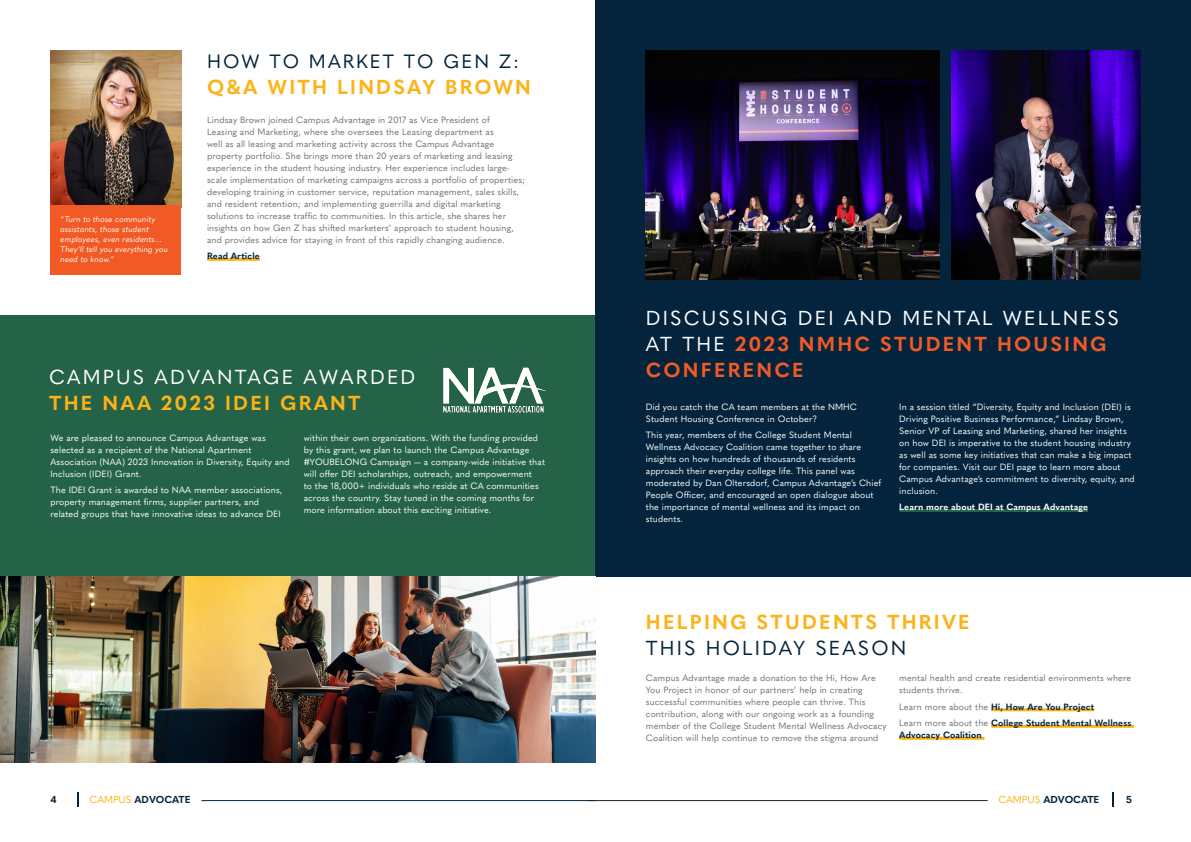
<style>
.page{position:relative;width:1191px;height:842px;background:#fff}
.page>*{position:absolute;margin:0;border:0;box-sizing:border-box;transform-origin:0 0}
.t1{font:20px/26px "Quasimoda";letter-spacing:.11em;color:#fff}
.t2{font:700 20px/26px "Quasimoda";letter-spacing:.11em;color:#fbb317}
.t3{font:19px "Quasimoda";letter-spacing:.11em;color:#03243c}
.t4{font:700 10px "Quasimoda";letter-spacing:-.01em;color:#03243c}
.Body{font:9px/12px "Quasimoda";letter-spacing:.01em;color:#fff}
.Body-2{font:9px/12px "Quasimoda";letter-spacing:.01em;color:#6d6f72}
.Body-3{font:700 9px/12px "Quasimoda";letter-spacing:.01em;color:#03243c}
.Body-4{font:700 9px "Quasimoda";letter-spacing:.01em;color:#fff}
.Body-5{font:italic 8px/10px "Quasimoda";letter-spacing:.01em;color:#fff}
.s1{font-weight:700;color:#fbb317}
.s2{font-weight:700;color:#f15a25}
.s3{font-weight:400;color:#03243c}
.s4{font-weight:400;color:#6d6f72}
.s5{font-weight:400;color:#fbb317}
</style>
<div class="page">
<img style="left:50px;top:50px;width:131px;height:155px">
<svg style="left:77px;top:792px;width:2px;height:14px"></svg>
<svg style="left:1112px;top:792px;width:2px;height:14px"></svg>
<hr style="left:201px;top:800px;width:394px;height:1px;background:#03243c">
<hr style="left:588px;top:800px;width:399px;height:1px;background:#231f20">
<hr style="left:207px;top:258px;width:53px;height:3px;background:#fbb317">
<div style="left:50px;top:205px;width:131px;height:70px;background:#f15a25"></div>
<div style="left:0;top:315px;width:595px;height:261px;background:#246347"></div>
<img style="left:443px;top:367px;width:102px;height:46px">
<hr style="left:991px;top:708px;width:103px;height:3px;background:#fbb317">
<hr style="left:991px;top:725px;width:143px;height:3px;background:#fbb317">
<hr style="left:899px;top:737px;width:85px;height:3px;background:#fbb317">
<div style="left:595px;top:0;width:596px;height:576px;background:#03243c"></div>
<hr style="left:899px;top:509px;width:189px;height:3px;background:#246347">
<img style="left:0;top:576px;width:595px;height:187px">
<img style="left:646px;top:50px;width:293px;height:229px">
<img style="left:951px;top:50px;width:189px;height:229px">
<p class="Body-5" style="left:61px;top:214px;width:109px">“Turn to those community assistants, those student employees, even residents…<br>They’ll tell you everything you need to know.”</p>
<p class="t3" style="left:207px;top:47px;width:314px">HOW TO MARKET TO GEN Z:</p>
<p class="t2" style="left:207px;top:73px;width:325px">Q&amp;A WITH LINDSAY BROWN</p>
<p class="Body-2" style="left:207px;top:113px;width:320px">Lindsay Brown joined Campus Advantage in 2017 as Vice President of<br>Leasing and Marketing, where she oversees the Leasing department as<br>well as all leasing and marketing activity across the Campus Advantage property portfolio. She brings more than 20 years of marketing and leasing experience in the student housing industry. Her experience includes large&shy;scale implementation of marketing campaigns across a portfolio of properties; developing training in customer service, reputation management, sales skills, and resident retention; and implementing guerrilla and digital marketing solutions to increase traffic to communities. In this article, she shares her insights on how Gen Z has shifted marketers’ approach to student housing, and provides advice for staying in front of this rapidly changing audience.</p>
<p class="Body-3" style="left:207px;top:249px;width:54px">Read Article</p>
<p class="t1" style="left:49px;top:362px;width:368px">CAMPUS ADVANTAGE AWARDED<br><span class="s1">THE NAA 2023 IDEI GRANT</span></p>
<p class="Body" style="left:50px;top:431px;width:241px">We are pleased to announce Campus Advantage was selected as a recipient of the National Apartment Association (NAA) 2023 Innovation in Diversity, Equity and Inclusion (IDEI) Grant.</p>
<p class="Body" style="left:50px;top:483px;width:233px">The IDEI Grant is awarded to NAA member associations, property management firms, supplier partners, and related groups that have innovative ideas to advance DEI</p>
<p class="Body" style="left:304px;top:431px;width:243px">within their own organizations. With the funding provided by this grant, we plan to launch the Campus Advantage #YOUBELONG Campaign — a company-wide initiative that will offer DEI scholarships, outreach, and empowerment<br>to the 18,000+ individuals who reside at CA communities across the country. Stay tuned in the coming months for more information about this exciting initiative.</p>
<p class="t1" style="left:646px;top:304px;width:474px">DISCUSSING DEI AND MENTAL WELLNESS<br>AT THE <span class="s2">2023 NMHC STUDENT HOUSING<br>CONFERENCE</span></p>
<p class="Body" style="left:646px;top:400px;width:213px">Did you catch the CA team members at the NMHC<br>Student Housing Conference in October?</p>
<p class="Body" style="left:646px;top:429px;width:237px">This year, members of the College Student Mental Wellness Advocacy Coalition came together to share insights on how hundreds of thousands of residents approach their everyday college life. This panel was moderated by Dan Oltersdorf, Campus Advantage’s Chief People Officer, and encouraged an open dialogue about the importance of mental wellness and its impact on students.</p>
<p class="Body" style="left:899px;top:400px;width:237px">In a session titled “Diversity, Equity and Inclusion (DEI) is Driving Positive Business Performance,” Lindsay Brown, Senior VP of Leasing and Marketing, shared her insights on how DEI is imperative to the student housing industry as well as some key initiatives that can make a big impact for companies. Visit our DEI page to learn more about Campus Advantage’s commitment to diversity, equity, and inclusion.</p>
<p class="Body-4" style="left:899px;top:500px;width:190px">Learn more about DEI at Campus Advantage</p>
<p class="t2" style="left:646px;top:607px;width:325px">HELPING STUDENTS THRIVE<br><span class="s3">THIS HOLIDAY SEASON</span></p>
<p class="Body-2" style="left:646px;top:671px;width:242px">Campus Advantage made a donation to the Hi, How Are You Project in honor of our partners’ help in creating successful communities where people can thrive. This contribution, along with our ongoing work as a founding member of the College Student Mental Wellness Advocacy Coalition will help continue to remove the stigma around</p>
<p class="Body-2" style="left:899px;top:671px;width:233px">mental health and create residential environments where students thrive.</p>
<p class="Body-3" style="left:899px;top:700px;width:196px"><span class="s4">Learn more about the</span> Hi, How Are You Project</p>
<p class="Body-3" style="left:899px;top:716px;width:233px"><span class="s4">Learn more about the</span> College Student Mental Wellness<br>Advocacy Coalition</p>
<p class="t4" style="left:50px;top:791px;width:8px">4</p>
<p class="t4" style="left:90px;top:792px;width:102px"><span class="s5">CAMPUS</span> ADVOCATE</p>
<p class="t4" style="left:998px;top:792px;width:102px"><span class="s5">CAMPUS</span> ADVOCATE</p>
<p class="t4" style="left:1126px;top:791px;width:7px">5</p>
</div>
